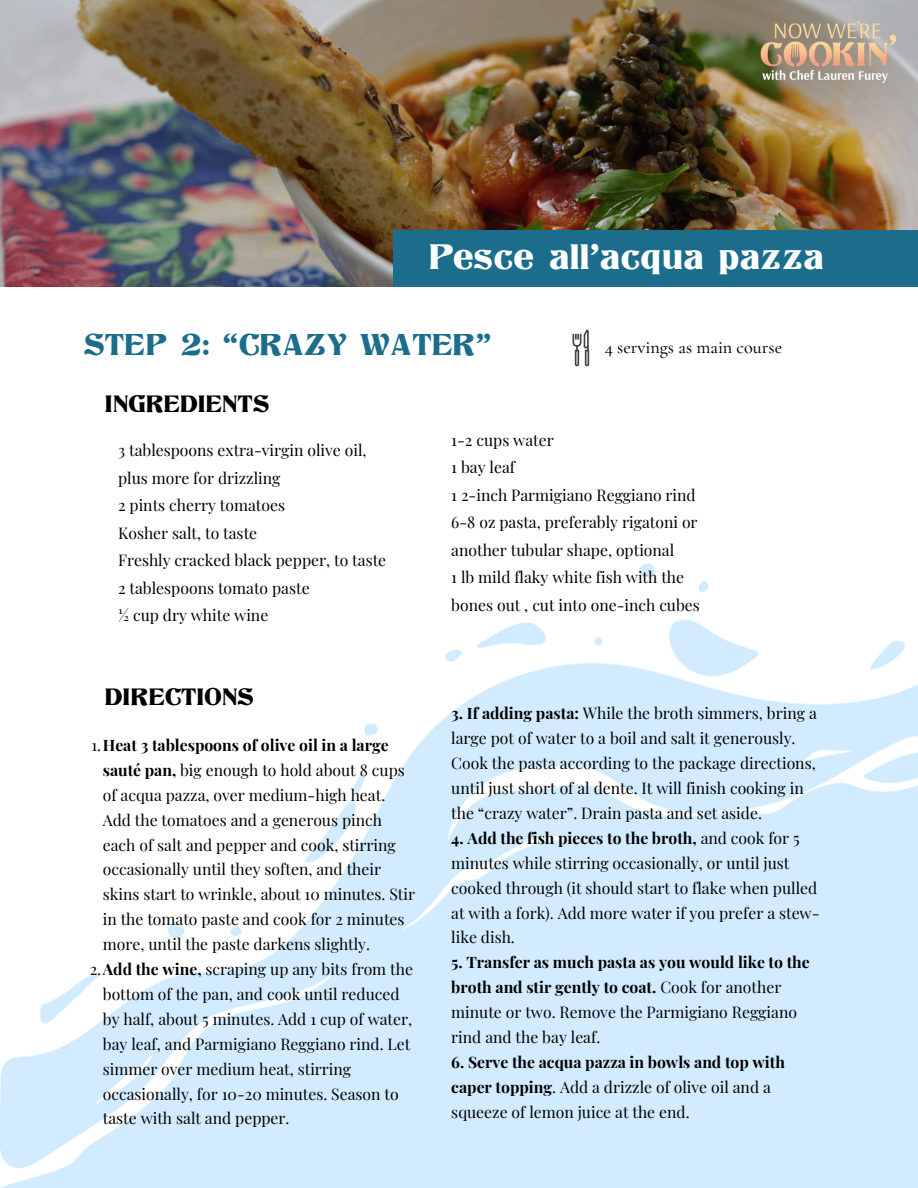
<style>
.page{position:relative;width:918px;height:1188px;background:#fff}
.page>*{position:absolute;margin:0;border:0;box-sizing:border-box;transform-origin:0 0}
.t1{font:37.65px "Titania";color:#fff}
.t2{font:31.95px "Titania";color:#1c6d8c}
.t3{font:25.2px "Titania";color:#000}
.t4{font:500 18.15px "Cormorant Garamond";color:#000}
.t5{font:15.75px/24.9px "Playfair Display";color:#000}
.s1{font-weight:700}
</style>
<div class="page">
<img style="left:0;top:0;width:918px;height:287px">
<img style="left:0;top:564px;width:918px;height:624px">
<svg style="left:573px;top:330px;width:16px;height:36px"></svg>
<img style="left:742px;top:14px;width:168px;height:78px">
<div style="left:393px;top:231px;width:525px;height:56px;background:#1c6d8c"></div>
<p class="t1" style="left:429px;top:237px;width:397px">Pesce all’acqua pazza</p>
<p class="t2" style="left:84px;top:328px;width:409px">STEP 2: “CRAZY WATER”</p>
<p class="t3" style="left:106px;top:390px;width:166px">INGREDIENTS</p>
<h2 class="t4" style="left:605px;top:336px;width:179px">4 servings as main course</h2>
<p class="t5" style="left:118px;top:436px;width:250px;line-height:27.6px">3 tablespoons extra-virgin olive oil, plus more for drizzling</p>
<p class="t5" style="left:118px;top:492px;width:168px">2 pints cherry tomatoes</p>
<p class="t5" style="left:118px;top:520px;width:141px">Kosher salt, to taste</p>
<p class="t5" style="left:118px;top:547px;width:270px">Freshly cracked black pepper, to taste</p>
<p class="t5" style="left:118px;top:575px;width:193px">2 tablespoons tomato paste</p>
<p class="t5" style="left:118px;top:602px;width:152px">½ cup dry white wine</p>
<h4 class="t3" style="left:106px;top:684px;width:150px">DIRECTIONS</h4>
<h3 class="t5" style="left:103px;top:732px;width:314px;text-indent:-11px">1.<span class="s1">Heat 3 tablespoons of olive oil in a large sauté pan,</span> big enough to hold about 8 cups of acqua pazza, over medium-high heat.<br>Add the tomatoes and a generous pinch each of salt and pepper and cook, stirring occasionally until they soften, and their skins start to wrinkle, about 10 minutes. Stir in the tomato paste and cook for 2 minutes more, until the paste darkens slightly.</h3>
<p class="t5" style="left:103px;top:956px;width:312px;text-indent:-13px">2.<span class="s1">Add the wine,</span> scraping up any bits from the bottom of the pan, and cook until reduced by half, about 5 minutes. Add 1 cup of water, bay leaf, and Parmigiano Reggiano rind. Let simmer over medium heat, stirring occasionally, for 10-20 minutes. Season to taste with salt and pepper.</p>
<p class="t5" style="left:451px;top:427px;width:104px">1-2 cups water</p>
<p class="t5" style="left:451px;top:454px;width:65px">1 bay leaf</p>
<p class="t5" style="left:451px;top:482px;width:246px">1 2-inch Parmigiano Reggiano rind</p>
<h3 class="t5" style="left:451px;top:508px;width:248px;line-height:27.6px">6-8 oz pasta, preferably rigatoni or another tubular shape, optional</h3>
<p class="t5" style="left:451px;top:563px;width:250px;line-height:27.6px">1 lb mild flaky white fish with the bones out , cut into one-inch cubes</p>
<p class="t5" style="left:451px;top:700px;width:367px"><span class="s1">3. If adding pasta:</span> While the broth simmers, bring a large pot of water to a boil and salt it generously.<br>Cook the pasta according to the package directions, until just short of al dente. It will finish cooking in the “crazy water”. Drain pasta and set aside.</p>
<p class="t5" style="left:451px;top:825px;width:370px"><span class="s1">4. Add the fish pieces to the broth,</span> and cook for 5 minutes while stirring occasionally, or until just cooked through (it should start to flake when pulled at with a fork). Add more water if you prefer a stew&shy;like dish.</p>
<p class="t5" style="left:451px;top:949px;width:360px"><span class="s1">5. Transfer as much pasta as you would like to the broth and stir gently to coat.</span> Cook for another minute or two. Remove the Parmigiano Reggiano rind and the bay leaf.</p>
<p class="t5" style="left:451px;top:1049px;width:335px"><span class="s1">6. Serve the acqua pazza in bowls and top with caper topping</span>. Add a drizzle of olive oil and a squeeze of lemon juice at the end.</p>
</div>
